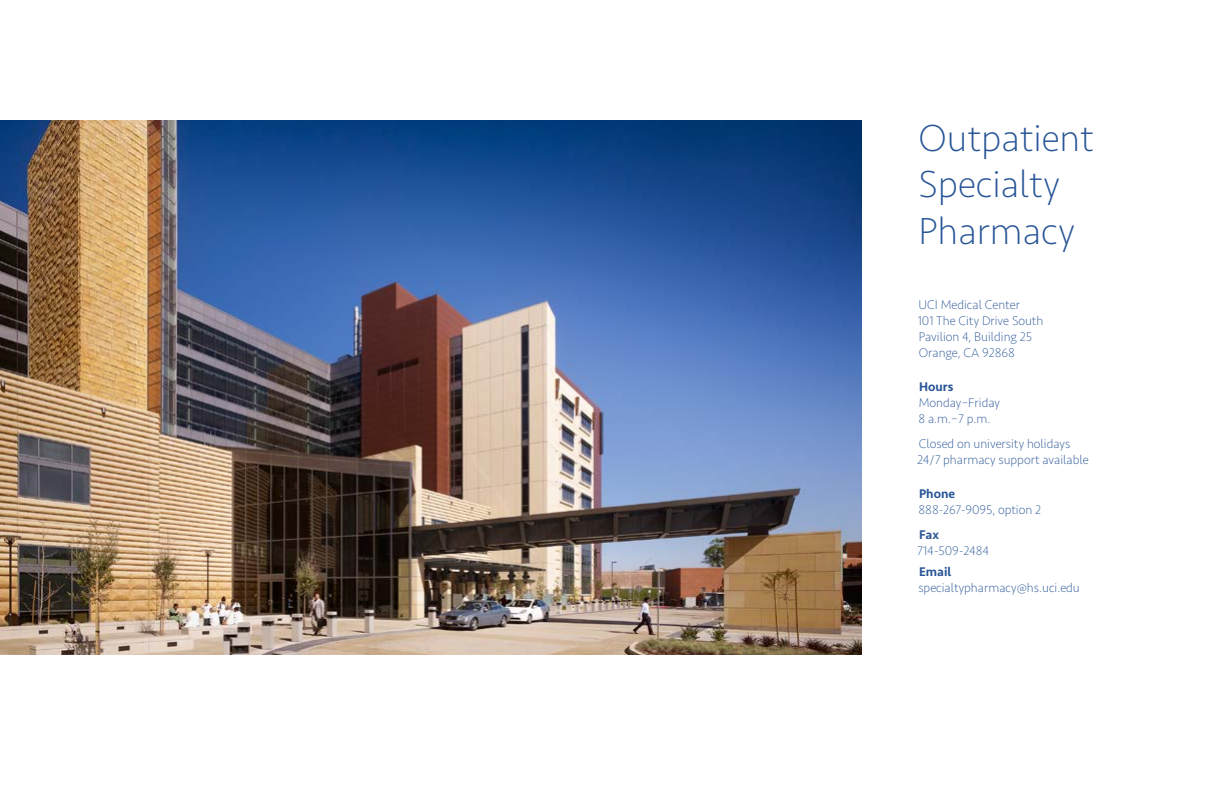
<style>
.page{position:relative;width:1224px;height:792px;background:#fff}
.page>*{position:absolute;margin:0;border:0;box-sizing:border-box;transform-origin:0 0}
.t1{font:200 39px/46.5px "Seravek Basic";color:#285597}
.t2{font:200 13px/16px "Seravek Basic";color:#285597}
.t3{font:500 13px "Seravek Basic";color:#285597}
</style>
<div class="page">
<img style="left:0;top:121px;width:861px;height:533px">
<h1 class="t1" style="left:919px;top:115px;width:177px">Outpatient<br>Specialty<br>Pharmacy</h1>
<p class="t2" style="left:918px;top:297px;width:127px">UCI Medical Center<br>101 The City Drive South<br>Pavilion 4, Building 25<br>Orange, CA 92868</p>
<p class="t3" style="left:919px;top:379px;width:36px">Hours</p>
<p class="t2" style="left:919px;top:395px;width:83px">Monday–Friday<br>8 a.m.–7 p.m.</p>
<p class="t2" style="left:917px;top:436px;width:173px">Closed on university holidays<br>24/7 pharmacy support available</p>
<p class="t3" style="left:919px;top:486px;width:38px">Phone</p>
<p class="t2" style="left:919px;top:502px;width:124px">888-267-9095, option 2</p>
<p class="t3" style="left:919px;top:527px;width:22px">Fax</p>
<p class="t2" style="left:917px;top:543px;width:73px">714-509-2484</p>
<p class="t3" style="left:919px;top:564px;width:34px">Email</p>
<p class="t2" style="left:918px;top:580px;width:163px">specialtypharmacy@hs.uci.edu</p>
</div>
